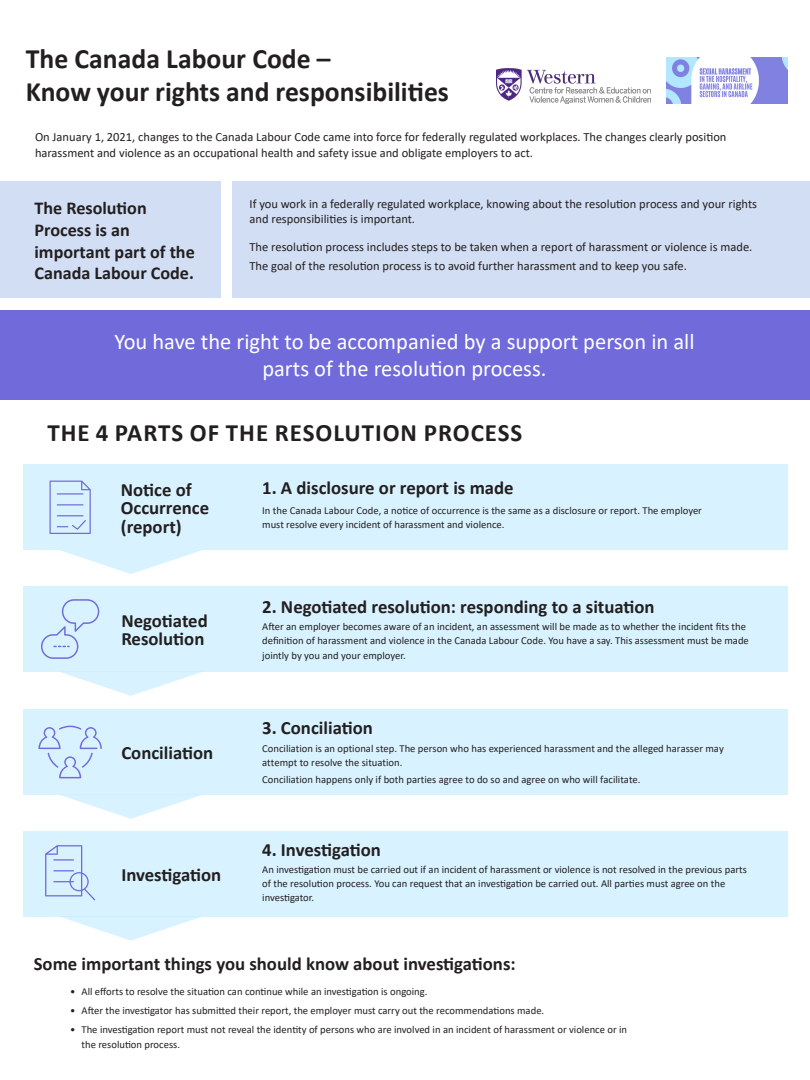
<style>
.page{position:relative;width:810px;height:1080px;background:#fff}
.page>*{position:absolute;margin:0;border:0;box-sizing:border-box;transform-origin:0 0}
.Heading{font:700 28.12px/33.8px "Calibri";color:#231f20}
.Heading-2{font:700 25px "Calibri";letter-spacing:.04em;color:#231f20}
.Heading-3{font:22.5px/27px "Calibri";color:#fff;text-align:center}
.Heading-4{font:700 18.75px/18.8px "Calibri";color:#231f20}
.Heading-5{font:700 18.12px/21.8px "Calibri";color:#231f20}
.Heading-6{font:12.5px/15.6px "Calibri";color:#231f20}
.Heading-7{font:10.62px/14.4px "Calibri";color:#231f20}
</style>
<div class="page">
<div style="left:0;top:310px;width:810px;height:89px;background:#716ada"></div>
<div style="left:232px;top:181px;width:578px;height:116px;background:#d2def3"></div>
<div style="left:0;top:181px;width:221px;height:116px;background:#d2def3"></div>
<svg style="left:58px;top:916px;width:145px;height:25px"></svg>
<div style="left:23px;top:831px;width:765px;height:85px;background:#d8f3ff"></div>
<div style="left:23px;top:709px;width:765px;height:86px;background:#d8f3ff"></div>
<div style="left:23px;top:586px;width:765px;height:86px;background:#d8f3ff"></div>
<div style="left:23px;top:465px;width:765px;height:85px;background:#d8f3ff"></div>
<svg style="left:60px;top:550px;width:142px;height:24px"></svg>
<svg style="left:61px;top:672px;width:140px;height:24px"></svg>
<svg style="left:61px;top:795px;width:140px;height:24px"></svg>
<svg style="left:41px;top:599px;width:58px;height:60px"></svg>
<svg style="left:38px;top:726px;width:64px;height:52px"></svg>
<svg style="left:45px;top:845px;width:50px;height:55px"></svg>
<svg style="left:50px;top:481px;width:41px;height:53px"></svg>
<img style="left:667px;top:58px;width:121px;height:45px">
<img style="left:496px;top:68px;width:154px;height:35px">
<p class="Heading" style="left:26px;top:41px;width:425px">The Canada Labour Code –<br>Know your rights and responsibilities</p>
<p class="Heading-6" style="left:35px;top:129px;width:693px">On January 1, 2021, changes to the Canada Labour Code came into force for federally regulated workplaces. The changes clearly position harassment and violence as an occupational health and safety issue and obligate employers to act.</p>
<p class="Heading-5" style="left:35px;top:197px;width:162px">The Resolution<br>Process is an important part of the<br>Canada Labour Code.</p>
<p class="Heading-6" style="left:250px;top:196px;width:509px;line-height:15px">If you work in a federally regulated workplace, knowing about the resolution process and your rights and responsibilities is important.</p>
<p class="Heading-6" style="left:250px;top:239px;width:504px">The resolution process includes steps to be taken when a report of harassment or violence is made.</p>
<p class="Heading-6" style="left:250px;top:258px;width:439px">The goal of the resolution process is to avoid further harassment and to keep you safe.</p>
<p class="Heading-3" style="left:114px;top:328px;width:582px">You have the right to be accompanied by a support person in all parts of the resolution process.</p>
<p class="Heading-2" style="left:47px;top:415px;width:476px">THE 4 PARTS OF THE RESOLUTION PROCESS</p>
<p class="Heading-4" style="left:121px;top:480px;width:90px">Notice of<br>Occurrence (report)</p>
<p class="Heading-4" style="left:262px;top:478px;width:253px">1. A disclosure or report is made</p>
<p class="Heading-7" style="left:262px;top:503px;width:441px">In the Canada Labour Code, a notice of occurrence is the same as a disclosure or report. The employer must resolve every incident of harassment and violence.</p>
<p class="Heading-4" style="left:121px;top:611px;width:88px">Negotiated<br>Resolution</p>
<p class="Heading-4" style="left:121px;top:743px;width:93px">Conciliation</p>
<p class="Heading-4" style="left:121px;top:865px;width:101px">Investigation</p>
<p class="Heading-4" style="left:262px;top:597px;width:394px">2. Negotiated resolution: responding to a situation</p>
<p class="Heading-7" style="left:262px;top:619px;width:488px">After an employer becomes aware of an incident, an assessment will be made as to whether the incident fits the definition of harassment and violence in the Canada Labour Code. You have a say. This assessment must be made jointly by you and your employer.</p>
<p class="Heading-4" style="left:262px;top:718px;width:112px">3. Conciliation</p>
<p class="Heading-7" style="left:262px;top:741px;width:463px">Conciliation is an optional step. The person who has experienced harassment and the alleged harasser may attempt to resolve the situation.</p>
<p class="Heading-7" style="left:262px;top:772px;width:380px">Conciliation happens only if both parties agree to do so and agree on who will facilitate.</p>
<p class="Heading-4" style="left:262px;top:840px;width:120px">4. Investigation</p>
<p class="Heading-7" style="left:262px;top:862px;width:486px">An investigation must be carried out if an incident of harassment or violence is not resolved in the previous parts of the resolution process. You can request that an investigation be carried out. All parties must agree on the investigator.</p>
<p class="Heading-4" style="left:34px;top:954px;width:483px">Some important things you should know about investigations:</p>
<p class="Heading-7" style="left:70px;top:984px;width:359px">• All efforts to resolve the situation can continue while an investigation is ongoing.</p>
<p class="Heading-7" style="left:70px;top:1003px;width:475px">• After the investigator has submitted their report, the employer must carry out the recommendations made.</p>
<p class="Heading-7" style="left:82px;top:1022px;width:547px;text-indent:-11px">• The investigation report must not reveal the identity of persons who are involved in an incident of harassment or violence or in the resolution process.</p>
</div>
